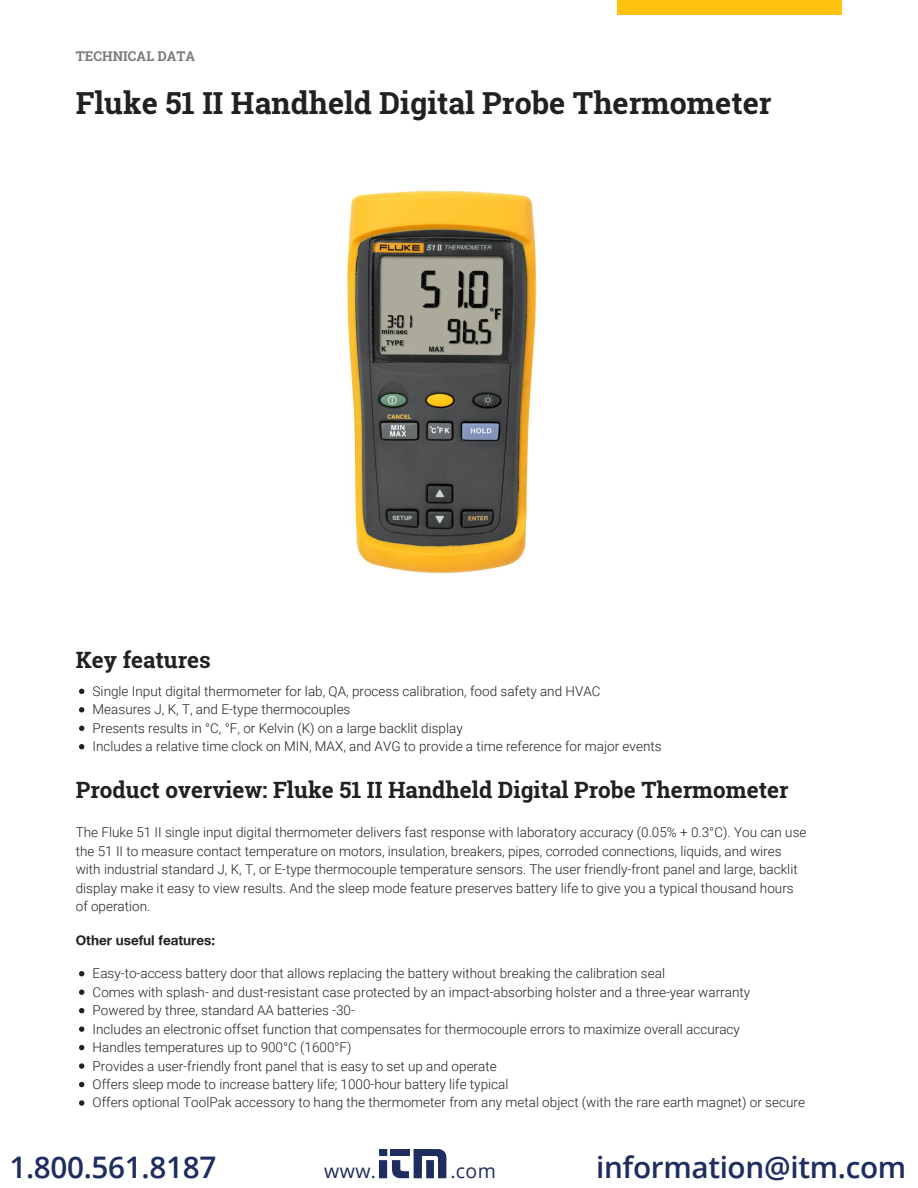
<style>
.page{position:relative;width:918px;height:1188px;background:#fff}
.page>*{position:absolute;margin:0;border:0;box-sizing:border-box;transform-origin:0 0}
.t1{font:700 30.3px "Roboto Slab";color:#212121}
.t2{font:600 29.7px "Open Sans";letter-spacing:-.01em;color:#1e2c5f}
.t3{font:700 22.5px "Roboto Slab";color:#212121}
.t4{font:19.5px "Open Sans";letter-spacing:.02em;color:#1e2c5f}
.t5{font:300 13.5px/18.5px "Roboto";color:#212121}
.t6{font:700 13.5px "Helvetica Neue";color:#212121}
.t7{font:700 13.5px "Roboto Slab";color:#7b7c7f}
</style>
<div class="page">
<div style="left:617px;top:0;width:224px;height:14px;background:#ffc20e"></div>
<img style="left:346px;top:189px;width:191px;height:385px">
<svg style="left:79px;top:689px;width:5px;height:5px"></svg>
<svg style="left:79px;top:707px;width:5px;height:6px"></svg>
<svg style="left:79px;top:726px;width:5px;height:5px"></svg>
<svg style="left:79px;top:744px;width:5px;height:5px"></svg>
<svg style="left:79px;top:971px;width:5px;height:5px"></svg>
<svg style="left:79px;top:990px;width:5px;height:5px"></svg>
<svg style="left:79px;top:1008px;width:5px;height:5px"></svg>
<svg style="left:79px;top:1026px;width:5px;height:6px"></svg>
<svg style="left:79px;top:1045px;width:5px;height:5px"></svg>
<svg style="left:79px;top:1063px;width:5px;height:6px"></svg>
<svg style="left:79px;top:1082px;width:5px;height:5px"></svg>
<svg style="left:79px;top:1100px;width:5px;height:6px"></svg>
<div style="left:379px;top:1149px;width:8px;height:7px;background:#1e2c5f"></div>
<div style="left:379px;top:1160px;width:8px;height:18px;background:#1e2c5f"></div>
<svg style="left:391px;top:1149px;width:55px;height:29px"></svg>
<p class="t7" style="left:76px;top:47px;width:121px">TECHNICAL DATA</p>
<h1 class="t1" style="left:76px;top:82px;width:697px">Fluke 51 II Handheld Digital Probe Thermometer</h1>
<h3 class="t3" style="left:76px;top:644px;width:137px">Key features</h3>
<p class="t5" style="left:93px;top:682px;width:571px">Single Input digital thermometer for lab, QA, process calibration, food safety and HVAC Measures J, K, T, and E-type thermocouples<br>Presents results in °C, °F, or Kelvin (K) on a large backlit display<br>Includes a relative time clock on MIN, MAX, and AVG to provide a time reference for major events</p>
<h3 class="t3" style="left:76px;top:775px;width:714px">Product overview: Fluke 51 II Handheld Digital Probe Thermometer</h3>
<p class="t5" style="left:76px;top:823px;width:732px">The Fluke 51 II single input digital thermometer delivers fast response with laboratory accuracy (0.05% + 0.3°C). You can use the 51 II to measure contact temperature on motors, insulation, breakers, pipes, corroded connections, liquids, and wires with industrial standard J, K, T, or E-type thermocouple temperature sensors. The user friendly-front panel and large, backlit display make it easy to view results. And the sleep mode feature preserves battery life to give you a typical thousand hours of operation.</p>
<p class="t6" style="left:76px;top:932px;width:141px">Other useful features:</p>
<p class="t5" style="left:93px;top:964px;width:714px">Easy-to-access battery door that allows replacing the battery without breaking the calibration seal<br>Comes with splash- and dust-resistant case protected by an impact-absorbing holster and a three-year warranty Powered by three, standard AA batteries -30-<br>Includes an electronic offset function that compensates for thermocouple errors to maximize overall accuracy<br>Handles temperatures up to 900°C (1600°F)<br>Provides a user-friendly front panel that is easy to set up and operate<br>Offers sleep mode to increase battery life; 1000-hour battery life typical<br>Offers optional ToolPak accessory to hang the thermometer from any metal object (with the rare earth magnet) or secure</p>
<h2 class="t2" style="left:9px;top:1147px;width:208px">1.800.561.8187</h2>
<h3 class="t4" style="left:324px;top:1158px;width:53px">www.</h3>
<h3 class="t4" style="left:450px;top:1158px;width:47px">.com</h3>
<h2 class="t2" style="left:596px;top:1147px;width:312px">information@itm.com</h2>
</div>
